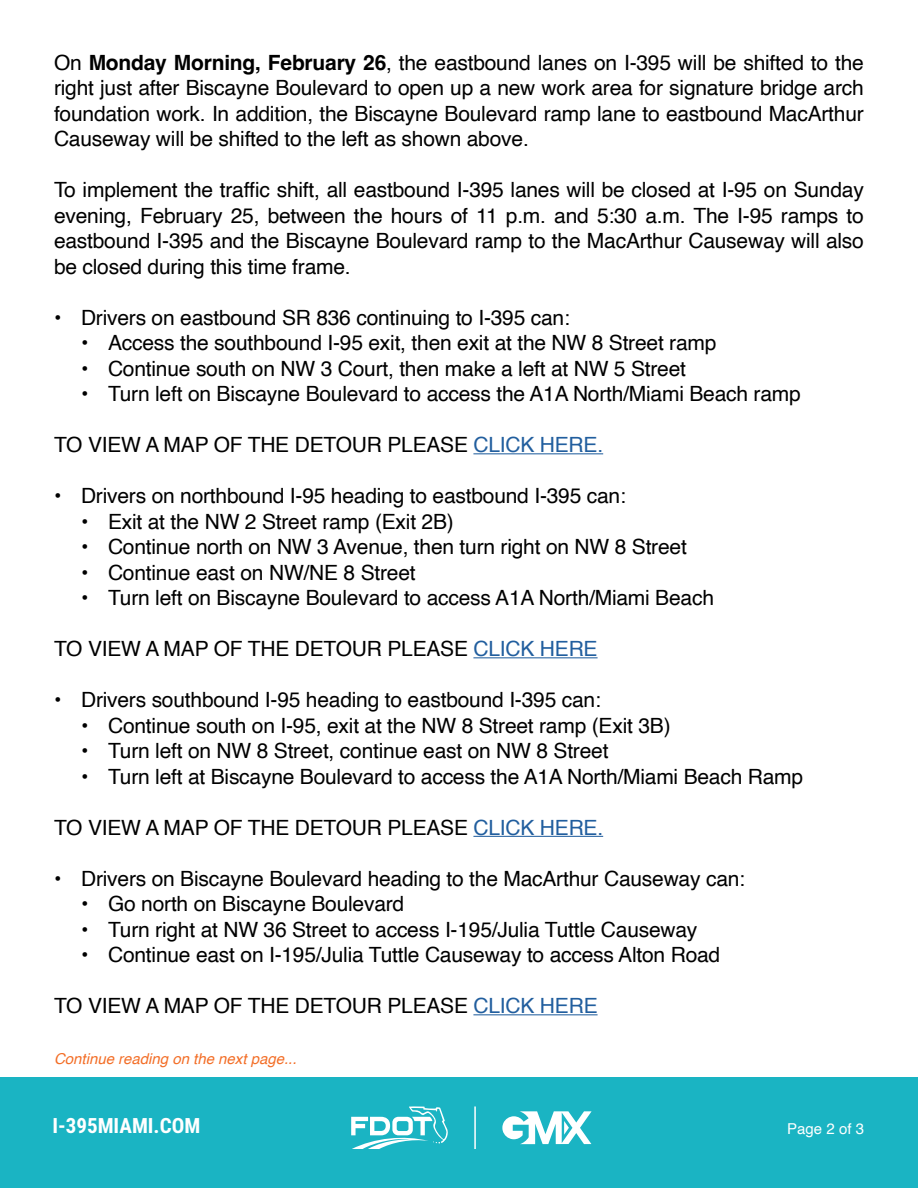
<style>
.page{position:relative;width:918px;height:1188px;background:#fff}
.page>*{position:absolute;margin:0;border:0;box-sizing:border-box;transform-origin:0 0}
.t1{font:21px/25.5px "Helvetica";letter-spacing:-.01em;color:#000;text-align:justify}
.t2{font:700 21px "Roboto Condensed";color:#fff}
.t3{font:italic 15px "Helvetica";color:#f36e27}
.t4{font:15px "Helvetica";color:#fff}
.s1{font-weight:700}
.s2{color:#215e9e}
</style>
<div class="page">
<div style="left:0;top:1077px;width:918px;height:111px;background:#1ab4c3"></div>
<svg style="left:502px;top:1111px;width:90px;height:33px"></svg>
<svg style="left:351px;top:1106px;width:97px;height:43px"></svg>
<hr style="left:474px;top:1106px;width:2px;height:43px;background:#fff">
<hr style="left:473px;top:453px;width:130px;height:1px;background:#215e9e">
<hr style="left:473px;top:657px;width:125px;height:1px;background:#215e9e">
<hr style="left:473px;top:836px;width:130px;height:1px;background:#215e9e">
<hr style="left:473px;top:1014px;width:125px;height:1px;background:#215e9e">
<p class="t1" style="left:54px;top:50px;width:811px">On <span class="s1">Monday Morning, February 26</span>, the eastbound lanes on I-395 will be shifted to the right just after Biscayne Boulevard to open up a new work area for signature bridge arch foundation work. In addition, the Biscayne Boulevard ramp lane to eastbound MacArthur Causeway will be shifted to the left as shown above.</p>
<p class="t1" style="left:54px;top:178px;width:811px">To implement the traffic shift, all eastbound I-395 lanes will be closed at I-95 on Sunday evening, February 25, between the hours of 11 p.m. and 5:30 a.m. The I-95 ramps to eastbound I-395 and the Biscayne Boulevard ramp to the MacArthur Causeway will also be closed during this time frame.</p>
<p class="t1" style="left:54px;top:305px;width:517px">• Drivers on eastbound SR 836 continuing to I-395 can:</p>
<p class="t1" style="left:81px;top:331px;width:637px">• Access the southbound I-95 exit, then exit at the NW 8 Street ramp</p>
<p class="t1" style="left:81px;top:356px;width:607px">• Continue south on NW 3 Court, then make a left at NW 5 Street</p>
<p class="t1" style="left:81px;top:382px;width:721px">• Turn left on Biscayne Boulevard to access the A1A North/Miami Beach ramp</p>
<p class="t1" style="left:54px;top:433px;width:551px">TO VIEW A MAP OF THE DETOUR PLEASE <span class="s2">CLICK HERE.</span></p>
<p class="t1" style="left:54px;top:484px;width:573px">• Drivers on northbound I-95 heading to eastbound I-395 can:</p>
<p class="t1" style="left:81px;top:509px;width:374px">• Exit at the NW 2 Street ramp (Exit 2B)</p>
<p class="t1" style="left:81px;top:535px;width:607px">• Continue north on NW 3 Avenue, then turn right on NW 8 Street</p>
<p class="t1" style="left:81px;top:560px;width:336px">• Continue east on NW/NE 8 Street</p>
<p class="t1" style="left:81px;top:586px;width:634px">• Turn left on Biscayne Boulevard to access A1A North/Miami Beach</p>
<p class="t1" style="left:54px;top:637px;width:545px">TO VIEW A MAP OF THE DETOUR PLEASE <span class="s2">CLICK HERE</span></p>
<p class="t1" style="left:54px;top:688px;width:548px">• Drivers southbound I-95 heading to eastbound I-395 can:</p>
<p class="t1" style="left:81px;top:713px;width:591px">• Continue south on I-95, exit at the NW 8 Street ramp (Exit 3B)</p>
<p class="t1" style="left:81px;top:739px;width:529px">• Turn left on NW 8 Street, continue east on NW 8 Street</p>
<p class="t1" style="left:81px;top:764px;width:724px">• Turn left at Biscayne Boulevard to access the A1A North/Miami Beach Ramp</p>
<p class="t1" style="left:54px;top:815px;width:551px">TO VIEW A MAP OF THE DETOUR PLEASE <span class="s2">CLICK HERE.</span></p>
<p class="t1" style="left:54px;top:866px;width:693px">• Drivers on Biscayne Boulevard heading to the MacArthur Causeway can:</p>
<p class="t1" style="left:81px;top:892px;width:325px">• Go north on Biscayne Boulevard</p>
<p class="t1" style="left:81px;top:917px;width:618px">• Turn right at NW 36 Street to access I-195/Julia Tuttle Causeway</p>
<p class="t1" style="left:81px;top:943px;width:641px">• Continue east on I-195/Julia Tuttle Causeway to access Alton Road</p>
<p class="t1" style="left:54px;top:994px;width:545px">TO VIEW A MAP OF THE DETOUR PLEASE <span class="s2">CLICK HERE</span></p>
<p class="t3" style="left:54px;top:1047px;width:244px">Continue reading on the next page...</p>
<p class="t2" style="left:52px;top:1111px;width:149px">I-395MIAMI.COM</p>
<p class="t4" style="left:787px;top:1117px;width:78px">Page 2 of 3</p>
</div>
